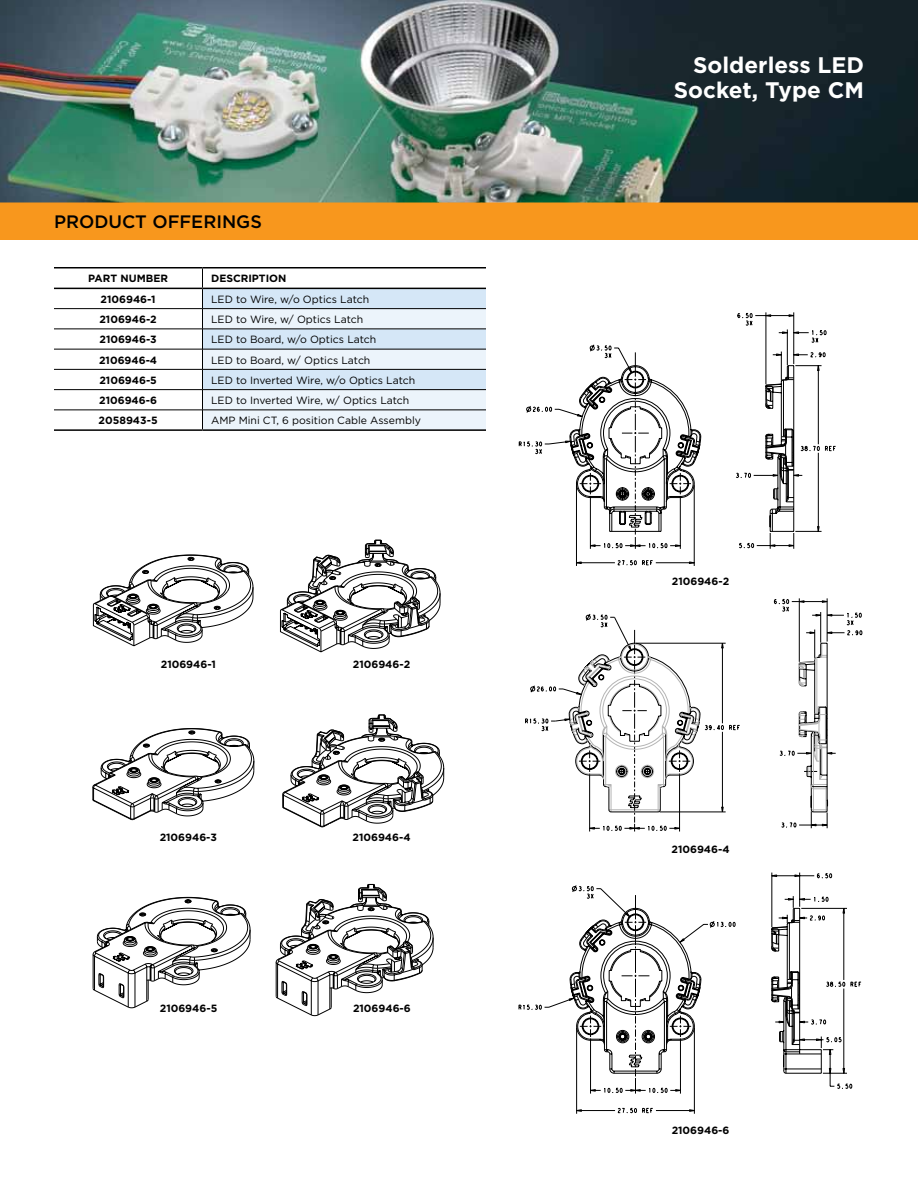
<style>
.page{position:relative;width:918px;height:1188px;background:#fff}
.page>*{position:absolute;margin:0;border:0;box-sizing:border-box;transform-origin:0 0}
.t1{font:700 22.5px/25.5px "Gotham";color:#fff;text-align:right}
.t2{font:500 18px "Gotham";color:#000}
.t3{font:10.5px "Gotham";color:#000}
.t4{font:700 10.5px "Gotham";color:#000}
</style>
<div class="page">
<img style="left:0;top:0;width:918px;height:202px">
<div style="left:0;top:202px;width:918px;height:38px;background:#f8971d"></div>
<svg style="left:54px;top:268px;width:148px;height:142px"></svg>
<hr style="left:54px;top:308px;width:148px;height:1px;background:#000">
<hr style="left:54px;top:329px;width:148px;height:1px;background:#000">
<hr style="left:54px;top:349px;width:148px;height:1px;background:#000">
<hr style="left:54px;top:369px;width:148px;height:1px;background:#000">
<hr style="left:54px;top:389px;width:148px;height:1px;background:#000">
<svg style="left:202px;top:268px;width:284px;height:161px;background:#dbe5ee"></svg>
<hr style="left:54px;top:410px;width:148px;height:1px;background:#000">
<hr style="left:202px;top:410px;width:284px;height:1px;background:#000">
<hr style="left:54px;top:267px;width:148px;height:1px;background:#000">
<hr style="left:202px;top:267px;width:284px;height:1px;background:#000">
<hr style="left:54px;top:288px;width:148px;height:1px;background:#000">
<hr style="left:202px;top:288px;width:284px;height:1px;background:#000">
<hr style="left:54px;top:429px;width:148px;height:2px;background:#000">
<hr style="left:202px;top:429px;width:284px;height:2px;background:#000">
<svg style="left:518px;top:312px;width:309px;height:254px"></svg>
<svg style="left:565px;top:366px;width:271px;height:165px"></svg>
<svg style="left:525px;top:614px;width:215px;height:218px"></svg>
<svg style="left:780px;top:613px;width:82px;height:215px"></svg>
<svg style="left:518px;top:872px;width:344px;height:242px"></svg>
<svg style="left:569px;top:913px;width:131px;height:132px"></svg>
<svg style="left:772px;top:908px;width:89px;height:165px"></svg>
<svg style="left:93px;top:555px;width:160px;height:88px"></svg>
<svg style="left:280px;top:540px;width:160px;height:109px"></svg>
<svg style="left:93px;top:728px;width:161px;height:92px"></svg>
<svg style="left:282px;top:715px;width:162px;height:112px"></svg>
<div style="left:329px;top:825px;width:105px;height:24px;background:#fff"></div>
<svg style="left:93px;top:897px;width:157px;height:111px"></svg>
<svg style="left:276px;top:884px;width:157px;height:132px"></svg>
<div style="left:152px;top:995px;width:73px;height:24px;background:#fff"></div>
<div style="left:336px;top:995px;width:92px;height:24px;background:#fff"></div>
<h2 class="t2" style="left:54px;top:211px;width:112px">PRODUCT OFFE</h2>
<h2 class="t2" style="left:203px;top:211px;width:58px">RINGS</h2>
<p class="t4" style="left:88px;top:273px;width:81px">PART NUMBER</p>
<p class="t4" style="left:211px;top:273px;width:77px">DESCRIPTION</p>
<p class="t4" style="left:101px;top:293px;width:57px">2106946-1</p>
<p class="t3" style="left:211px;top:294px;width:160px">LED to Wire, w/o Optics Latch</p>
<p class="t4" style="left:99px;top:313px;width:59px">2106946-2</p>
<p class="t3" style="left:211px;top:314px;width:154px">LED to Wire, w/ Optics Latch</p>
<p class="t4" style="left:99px;top:334px;width:59px">2106946-3</p>
<p class="t3" style="left:211px;top:334px;width:167px">LED to Board, w/o Optics Latch</p>
<p class="t4" style="left:99px;top:354px;width:60px">2106946-4</p>
<p class="t3" style="left:211px;top:354px;width:161px">LED to Board, w/ Optics Latch</p>
<p class="t4" style="left:99px;top:374px;width:59px">2106946-5</p>
<p class="t3" style="left:211px;top:374px;width:206px">LED to Inverted Wire, w/o Optics Latch</p>
<p class="t4" style="left:99px;top:394px;width:59px">2106946-6</p>
<p class="t3" style="left:211px;top:395px;width:200px">LED to Inverted Wire, w/ Optics Latch</p>
<p class="t4" style="left:99px;top:414px;width:60px">2058943-5</p>
<p class="t3" style="left:211px;top:415px;width:211px">AMP Mini CT, 6 position Cable Assembly</p>
<p class="t4" style="left:161px;top:658px;width:57px">2106946-1</p>
<p class="t4" style="left:353px;top:658px;width:59px">2106946-2</p>
<p class="t4" style="left:160px;top:831px;width:59px">2106946-3</p>
<p class="t4" style="left:353px;top:831px;width:60px">2106946-4</p>
<p class="t4" style="left:160px;top:1002px;width:59px">2106946-5</p>
<p class="t4" style="left:353px;top:1002px;width:59px">2106946-6</p>
<h1 class="t1" style="left:674px;top:51px;width:192px">Solderless LED<br>Socket, Type CM</h1>
<p class="t4" style="left:672px;top:575px;width:59px">2106946-2</p>
<p class="t4" style="left:672px;top:844px;width:60px">2106946-4</p>
<p class="t4" style="left:672px;top:1124px;width:59px">2106946-6</p>
</div>
